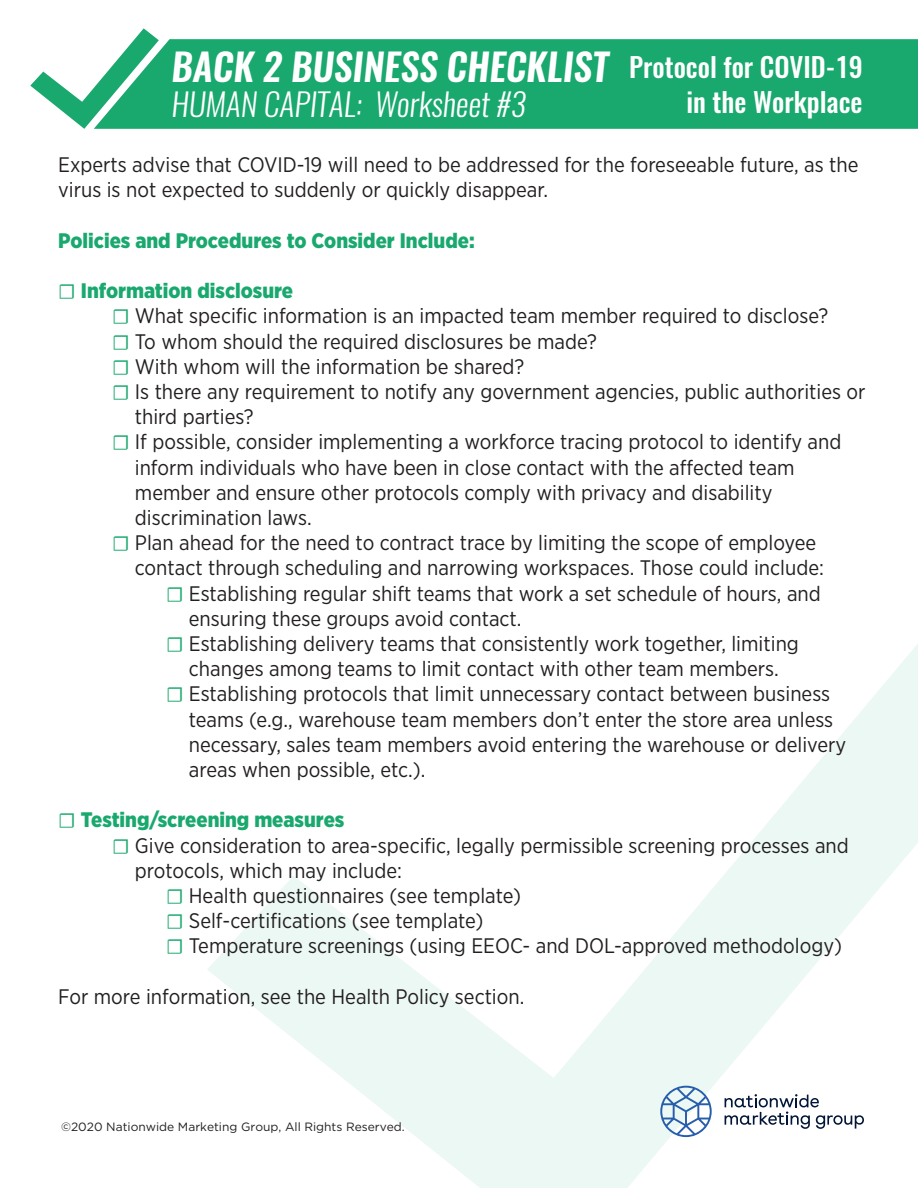
<style>
.page{position:relative;width:918px;height:1188px;background:#fff}
.page>*{position:absolute;margin:0;border:0;box-sizing:border-box;transform-origin:0 0}
.t1{font:italic 600 37.5px "Oswald";color:#fff}
.t2{font:italic 300 31.5px "Oswald";color:#fff}
.t3{font:500 27px "Oswald";color:#fff}
.t4{font:21px/25.2px "Gotham Narrow";color:#231f20}
.t5{font:900 21px "Gotham Narrow";color:#19a86d}
.t6{font:12px "Gotham";color:#221e1f}
.s1{font-family:"Minion Pro";font-weight:400}
.s2{font-family:"Minion Pro";color:#19a86d}
</style>
<div class="page">
<svg style="left:207px;top:644px;width:711px;height:544px"></svg>
<svg style="left:30px;top:28px;width:127px;height:101px"></svg>
<div style="left:94px;top:39px;width:824px;height:90px;background:#19a86d"></div>
<svg style="left:725px;top:1094px;width:139px;height:35px"></svg>
<svg style="left:660px;top:1086px;width:52px;height:51px"></svg>
<p class="t1" style="left:171px;top:41px;width:439px">BACK 2 BUSINESS CHECKLIST</p>
<p class="t2" style="left:171px;top:82px;width:356px">HUMAN CAPITAL: Worksheet #3</p>
<p class="t3" style="left:629px;top:48px;width:235px">Protocol for COVID-19</p>
<p class="t3" style="left:686px;top:83px;width:178px">in the Workplace</p>
<p class="t4" style="left:58px;top:152px;width:802px">Experts advise that COVID-19 will need to be addressed for the foreseeable future, as the virus is not expected to suddenly or quickly disappear.</p>
<p class="t5" style="left:58px;top:226px;width:418px">Policies and Procedures to Consider Include:</p>
<p class="t5" style="left:58px;top:277px;width:237px"><span class="s1">☐</span> Information disclosure</p>
<p class="t4" style="left:112px;top:303px;width:718px"><span class="s2">☐</span> What specific information is an impacted team member required to disclose?</p>
<p class="t4" style="left:112px;top:328px;width:486px"><span class="s2">☐</span> To whom should the required disclosures be made?</p>
<p class="t4" style="left:112px;top:353px;width:414px"><span class="s2">☐</span> With whom will the information be shared?</p>
<p class="t4" style="left:135px;top:379px;width:732px;text-indent:-23px"><span class="s2">☐</span> Is there any requirement to notify any government agencies, public authorities or third parties?</p>
<p class="t4" style="left:135px;top:429px;width:708px;text-indent:-23px"><span class="s2">☐</span> If possible, consider implementing a workforce tracing protocol to identify and inform individuals who have been in close contact with the affected team member and ensure other protocols comply with privacy and disability discrimination laws.</p>
<p class="t4" style="left:135px;top:530px;width:691px;text-indent:-23px"><span class="s2">☐</span> Plan ahead for the need to contract trace by limiting the scope of employee contact through scheduling and narrowing workspaces. Those could include:</p>
<p class="t4" style="left:189px;top:580px;width:634px;text-indent:-23px"><span class="s2">☐</span> Establishing regular shift teams that work a set schedule of hours, and ensuring these groups avoid contact.</p>
<p class="t4" style="left:166px;top:631px;width:634px;text-align:center"><span class="s2">☐</span> Establishing delivery teams that consistently work together, limiting changes among teams to limit contact with other team members.</p>
<p class="t4" style="left:189px;top:681px;width:659px;text-indent:-23px"><span class="s2">☐</span> Establishing protocols that limit unnecessary contact between business teams (e.g., warehouse team members don’t enter the store area unless necessary, sales team members avoid entering the warehouse or delivery areas when possible, etc.).</p>
<p class="t5" style="left:58px;top:806px;width:288px"><span class="s1">☐</span> Testing/screening measures</p>
<p class="t4" style="left:135px;top:832px;width:715px;text-indent:-23px"><span class="s2">☐</span> Give consideration to area-specific, legally permissible screening processes and protocols, which may include:</p>
<p class="t4" style="left:166px;top:883px;width:356px"><span class="s2">☐</span> Health questionnaires (see template)</p>
<p class="t4" style="left:166px;top:908px;width:319px"><span class="s2">☐</span> Self-certifications (see template)</p>
<p class="t4" style="left:166px;top:933px;width:677px"><span class="s2">☐</span> Temperature screenings (using EEOC- and DOL-approved methodology)</p>
<p class="t4" style="left:58px;top:983px;width:468px">For more information, see the Health Policy section.</p>
<p class="t6" style="left:61px;top:1119px;width:345px">©2020 Nationwide Marketing Group, All Rights Reserved.</p>
</div>
